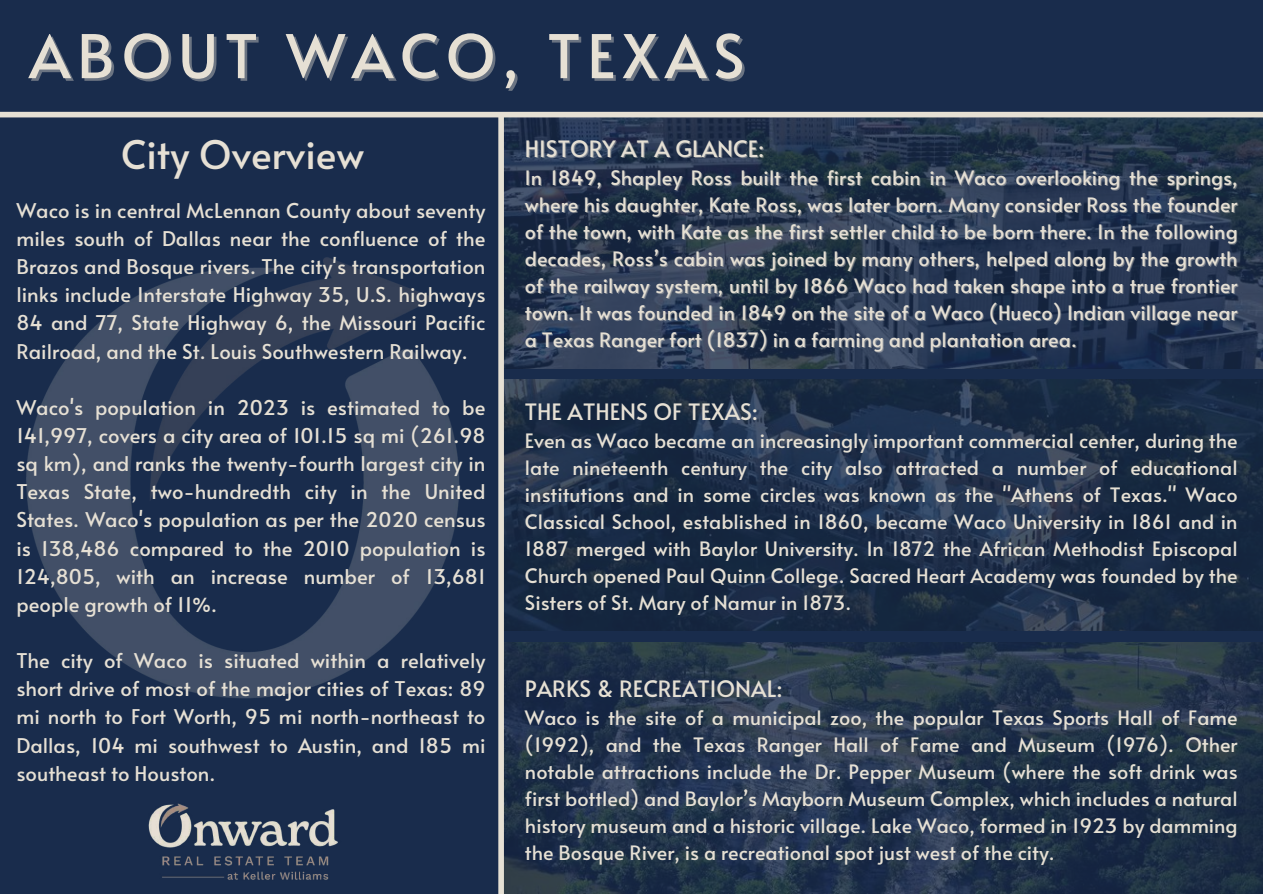
<style>
.page{position:relative;width:1263px;height:894px;background:#fff}
.page>*{position:absolute;margin:0;border:0;box-sizing:border-box;transform-origin:0 0}
.t1{font:60px "Alata";letter-spacing:.115em;color:#e6e0d4}
.t2{font:39px "Alata";color:#e6e0d4}
.t3{font:22.5px "Alata";color:#e6e0d4}
.t4{font:20.25px/28.2px "Alata";color:#e6e0d4;text-align:justify}
.t5{font:19.8px/27px "Alata";color:#e6e0d4;text-align:justify}
</style>
<div class="page">
<div style="left:0;top:0;width:1263px;height:893px;background:#192c4c"></div>
<img style="left:504px;top:117px;width:759px;height:251px">
<img style="left:504px;top:379px;width:759px;height:251px">
<img style="left:504px;top:642px;width:759px;height:250px">
<div style="left:498px;top:115px;width:6px;height:778px;background:#e6e0d4"></div>
<div style="left:0;top:112px;width:1263px;height:5px;background:#e6e0d4"></div>
<img style="left:26px;top:257px;width:434px;height:442px">
<img style="left:148px;top:803px;width:190px;height:77px">
<h1 class="t1" style="left:29px;top:12px;width:717px">ABOUT WACO, TEXAS</h1>
<h2 class="t2" style="left:121px;top:126px;width:244px">City Overview</h2>
<p class="t4" style="left:16px;top:195px;width:471px">Waco is in central McLennan County about seventy miles south of Dallas near the confluence of the Brazos and Bosque rivers. The city's transportation links include Interstate Highway 35, U.S. highways 84 and 77, State Highway 6, the Missouri Pacific Railroad, and the St. Louis Southwestern Railway.</p>
<p class="t4" style="left:16px;top:392px;width:471px">Waco's population in 2023 is estimated to be 141,997, covers a city area of 101.15 sq mi (261.98 sq km), and ranks the twenty-fourth largest city in Texas State, two-hundredth city in the United States. Waco's population as per the 2020 census is 138,486 compared to the 2010 population is 124,805, with an increase number of 13,681 people growth of 11%.</p>
<p class="t4" style="left:16px;top:645px;width:471px">The city of Waco is situated within a relatively short drive of most of the major cities of Texas: 89 mi north to Fort Worth, 95 mi north-northeast to Dallas, 104 mi southwest to Austin, and 185 mi southeast to Houston.</p>
<p class="t3" style="left:525px;top:132px;width:241px">HISTORY AT A GLANCE:</p>
<p class="t5" style="left:525px;top:163px;width:714px">In 1849, Shapley Ross built the first cabin in Waco overlooking the springs, where his daughter, Kate Ross, was later born. Many consider Ross the founder of the town, with Kate as the first settler child to be born there. In the following decades, Ross’s cabin was joined by many others, helped along by the growth of the railway system, until by 1866 Waco had taken shape into a true frontier town. It was founded in 1849 on the site of a Waco (Hueco) Indian village near a Texas Ranger fort (1837) in a farming and plantation area.</p>
<p class="t3" style="left:525px;top:395px;width:235px">THE ATHENS OF TEXAS:</p>
<p class="t5" style="left:525px;top:426px;width:714px">Even as Waco became an increasingly important commercial center, during the late nineteenth century the city also attracted a number of educational institutions and in some circles was known as the "Athens of Texas." Waco Classical School, established in 1860, became Waco University in 1861 and in 1887 merged with Baylor University. In 1872 the African Methodist Episcopal Church opened Paul Quinn College. Sacred Heart Academy was founded by the Sisters of St. Mary of Namur in 1873.</p>
<p class="t3" style="left:525px;top:672px;width:259px">PARKS &amp; RECREATIONAL:</p>
<p class="t5" style="left:525px;top:703px;width:714px">Waco is the site of a municipal zoo, the popular Texas Sports Hall of Fame (1992), and the Texas Ranger Hall of Fame and Museum (1976). Other notable attractions include the Dr. Pepper Museum (where the soft drink was first bottled) and Baylor’s Mayborn Museum Complex, which includes a natural history museum and a historic village. Lake Waco, formed in 1923 by damming the Bosque River, is a recreational spot just west of the city.</p>
</div>
